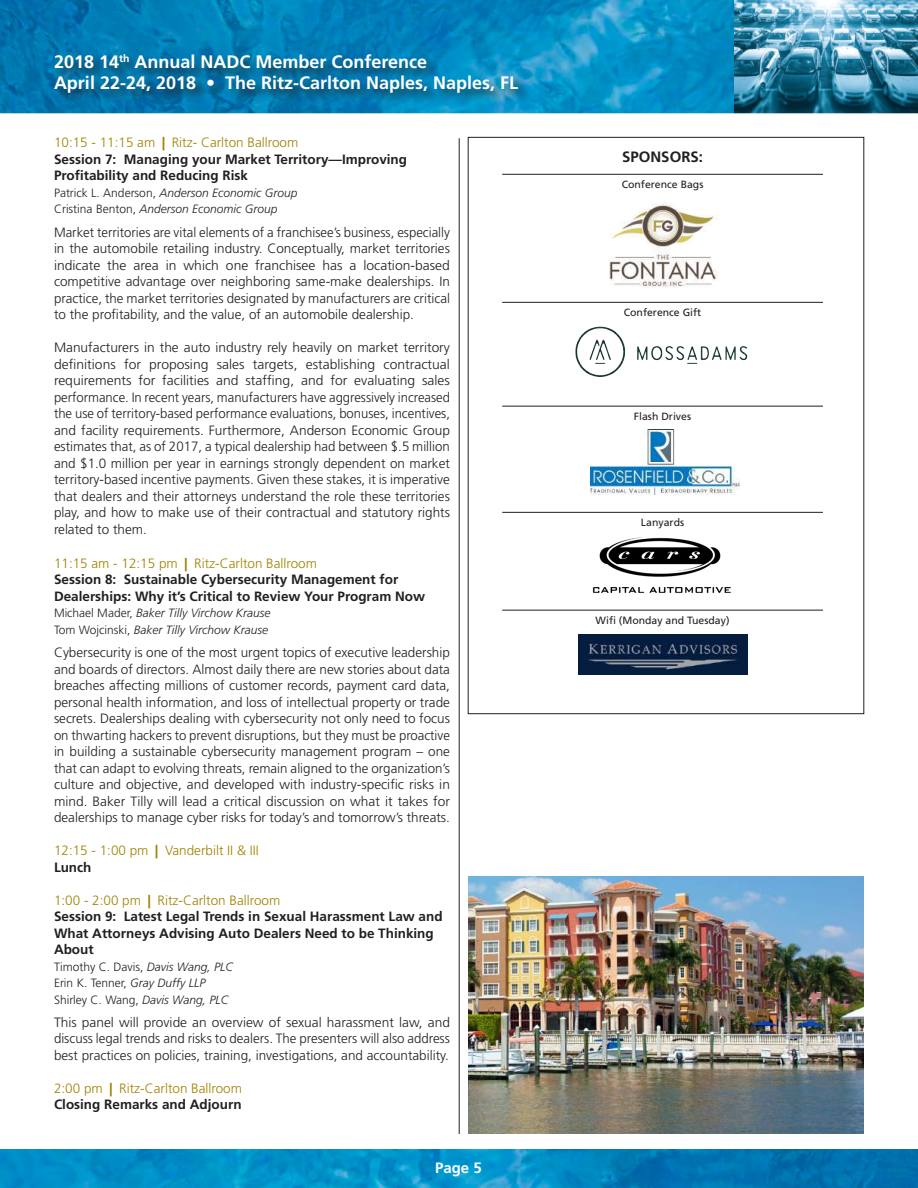
<style>
.page{position:relative;width:918px;height:1188px;background:#fff}
.page>*{position:absolute;margin:0;border:0;box-sizing:border-box;transform-origin:0 0}
.t1{font:700 18px/21px "Frutiger";color:#fff}
.t2{font:700 15px "Frutiger";color:#231f20}
.t3{font:700 15px "Frutiger";color:#fff}
.t4{font:300 13.5px/16.5px "Frutiger";color:#231f20;text-align:justify}
.t5{font:700 13.5px/16.5px "Frutiger";color:#231f20}
.t6{font:300 13.5px/16.5px "Frutiger";color:#a18302}
.t7{font:italic 300 12px/16.5px "Frutiger";color:#231f20}
.t8{font:300 12px/16.5px "Frutiger";color:#231f20}
.t9{font:10.5px "Frutiger";color:#231f20}
.s1{font-weight:300;color:#a18302}
.s2{font-weight:900;color:#a18302}
.s3{font-style:normal}
.s4{font-weight:900}
.s5{font-weight:700;color:#231f20}
.s6{font-style:italic}
</style>
<div class="page">
<img style="left:0;top:0;width:734px;height:113px">
<div style="left:54px;top:53px;width:479px;height:53px;background:#231f20;opacity:.75"></div>
<img style="left:734px;top:0;width:184px;height:113px">
<img style="left:0;top:1149px;width:918px;height:39px">
<hr style="left:459px;top:138px;width:1px;height:996px;background:#231f20">
<hr style="left:502px;top:174px;width:321px;height:1px;background:#231f20">
<hr style="left:502px;top:302px;width:321px;height:1px;background:#231f20">
<hr style="left:502px;top:406px;width:321px;height:1px;background:#231f20">
<hr style="left:502px;top:512px;width:321px;height:1px;background:#231f20">
<hr style="left:502px;top:610px;width:321px;height:1px;background:#231f20">
<img style="left:609px;top:204px;width:109px;height:84px">
<img style="left:575px;top:326px;width:173px;height:51px">
<img style="left:591px;top:430px;width:148px;height:64px">
<img style="left:592px;top:537px;width:139px;height:56px">
<img style="left:578px;top:634px;width:169px;height:40px">
<img style="left:468px;top:877px;width:396px;height:257px">
<h1 class="t1" style="left:54px;top:51px;width:466px">2018 14<sup>th</sup> Annual NADC Member Conference<br>April 22-24, 2018 • The Ritz-Carlton Naples, Naples, FL</h1>
<p class="t5" style="left:54px;top:134px;width:355px"><span class="s1">10:15 - 11:15 am</span> <span class="s2">|</span> <span class="s1">Ritz- Carlton Ballroom<br></span>Session 7: Managing your Market Territory—Improving<br>Profitability and Reducing Risk</p>
<p class="t7" style="left:54px;top:185px;width:245px"><span class="s3">Patrick L. Anderson,</span> Anderson Economic Group<br><span class="s3">Cristina Benton,</span> Anderson Economic Group</p>
<p class="t4" style="left:54px;top:224px;width:398px">Market territories are vital elements of a franchisee’s business, especially in the automobile retailing industry. Conceptually, market territories indicate the area in which one franchisee has a location-based competitive advantage over neighboring same-make dealerships. In practice, the market territories designated by manufacturers are critical to the profitability, and the value, of an automobile dealership.</p>
<p class="t4" style="left:54px;top:339px;width:398px">Manufacturers in the auto industry rely heavily on market territory definitions for proposing sales targets, establishing contractual requirements for facilities and staffing, and for evaluating sales performance. In recent years, manufacturers have aggressively increased the use of territory-based performance evaluations, bonuses, incentives, and facility requirements. Furthermore, Anderson Economic Group estimates that, as of 2017, a typical dealership had between $.5 million and $1.0 million per year in earnings strongly dependent on market territory-based incentive payments. Given these stakes, it is imperative that dealers and their attorneys understand the role these territories play, and how to make use of their contractual and statutory rights related to them.</p>
<p class="t5" style="left:54px;top:555px;width:373px"><span class="s1">11:15 am - 12:15 pm</span> <span class="s2">|</span> <span class="s1">Ritz-Carlton Ballroom<br></span>Session 8: Sustainable Cybersecurity Management for<br>Dealerships: Why it’s Critical to Review Your Program Now</p>
<p class="t7" style="left:54px;top:605px;width:218px"><span class="s3">Michael Mader,</span> Baker Tilly Virchow Krause<br><span class="s3">Tom Wojcinski,</span> Baker Tilly Virchow Krause</p>
<p class="t4" style="left:54px;top:644px;width:398px">Cybersecurity is one of the most urgent topics of executive leadership and boards of directors. Almost daily there are new stories about data breaches affecting millions of customer records, payment card data, personal health information, and loss of intellectual property or trade secrets. Dealerships dealing with cybersecurity not only need to focus on thwarting hackers to prevent disruptions, but they must be proactive in building a sustainable cybersecurity management program – one that can adapt to evolving threats, remain aligned to the organization’s culture and objective, and developed with industry-specific risks in mind. Baker Tilly will lead a critical discussion on what it takes for dealerships to manage cyber risks for today’s and tomorrow’s threats.</p>
<p class="t6" style="left:54px;top:842px;width:206px">12:15 - 1:00 pm <span class="s4">|</span> Vanderbilt II &amp; III<br><span class="s5">Lunch</span></p>
<p class="t5" style="left:54px;top:892px;width:390px"><span class="s1">1:00 - 2:00 pm</span> <span class="s2">|</span> <span class="s1">Ritz-Carlton Ballroom<br></span>Session 9: Latest Legal Trends in Sexual Harassment Law and What Attorneys Advising Auto Dealers Need to be Thinking About</p>
<p class="t8" style="left:54px;top:958px;width:180px">Timothy C. Davis, <span class="s6">Davis Wang, PLC<br></span>Erin K. Tenner, <span class="s6">Gray Duffy LLP<br></span>Shirley C. Wang, <span class="s6">Davis Wang, PLC</span></p>
<p class="t4" style="left:54px;top:1014px;width:397px">This panel will provide an overview of sexual harassment law, and discuss legal trends and risks to dealers. The presenters will also address best practices on policies, training, investigations, and accountability.</p>
<p class="t6" style="left:54px;top:1080px;width:190px">2:00 pm <span class="s4">|</span> Ritz-Carlton Ballroom<br><span class="s5">Closing Remarks and Adjourn</span></p>
<p class="t3" style="left:435px;top:1159px;width:48px">Page 5</p>
<p class="t2" style="left:622px;top:148px;width:82px">SPONSORS:</p>
<p class="t9" style="left:622px;top:178px;width:83px">Conference Bags</p>
<p class="t9" style="left:624px;top:306px;width:79px">Conference Gift</p>
<p class="t9" style="left:634px;top:410px;width:59px">Flash Drives</p>
<p class="t9" style="left:641px;top:516px;width:45px">Lanyards</p>
<p class="t9" style="left:596px;top:614px;width:135px">Wifi (Monday and Tuesday)</p>
</div>
